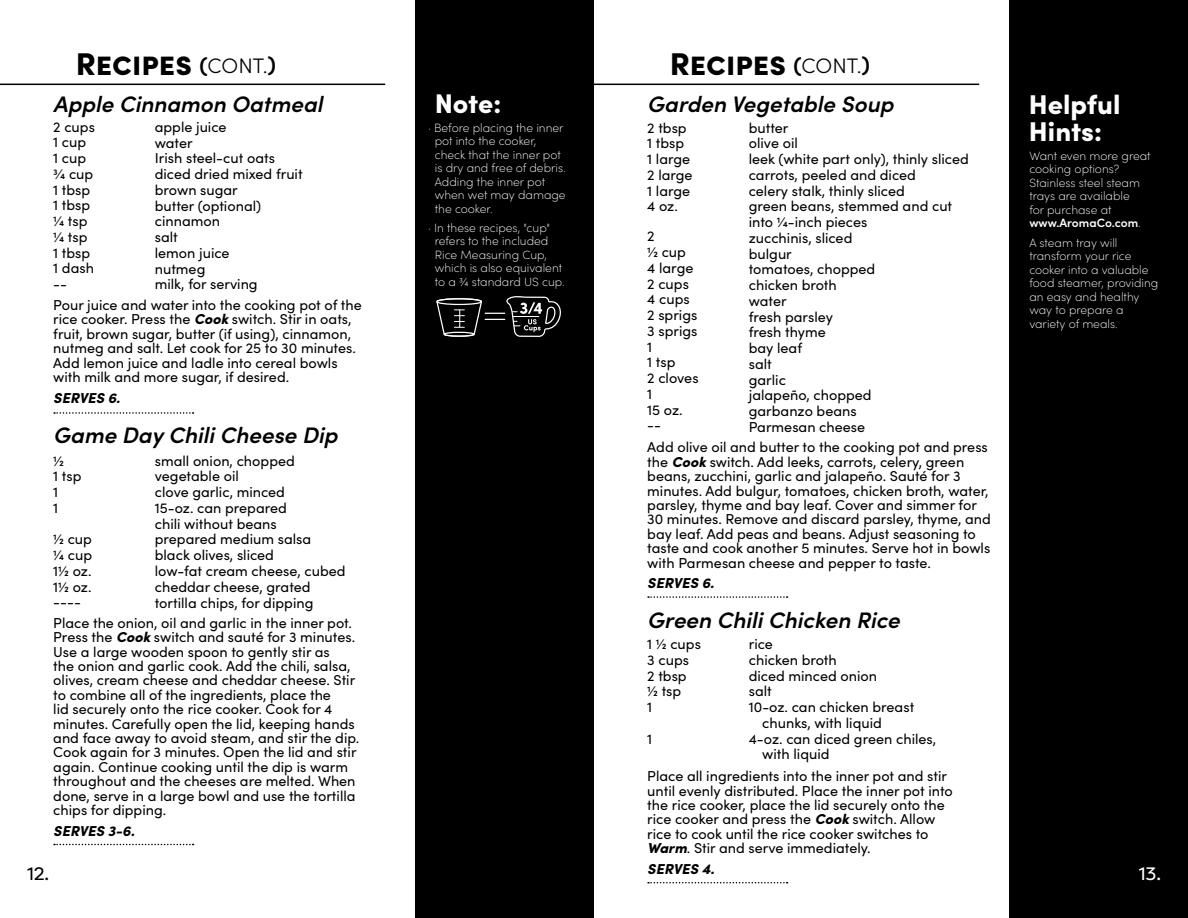
<style>
.page{position:relative;width:1188px;height:918px;background:#fff}
.page>*{position:absolute;margin:0;border:0;box-sizing:border-box;transform-origin:0 0}
.t1{font:900 31.5px "Sofia Pro";color:#000}
.t2{font:900 27.15px/27px "Sofia Pro";color:#fff}
.t3{font:900 27px "Sofia Pro";color:#fff}
.t4{font:italic 600 22.5px "Sofia Pro";color:#000}
.t5{font:18px "Filson Pro";color:#000}
.t6{font:18px "Filson Pro";color:#fff}
.t7{font:14.4px/15.8px "Sofia Pro";color:#000}
.t8{font:italic 900 14.4px "Sofia Pro";color:#000}
.t9{font:200 12px/13.5px "Sofia Pro";color:#fff}
.s1{font-size:21px}
.s2{font-weight:300;font-size:21px}
.s3{font-weight:900;font-style:italic}
.s4{font-weight:600}
</style>
<div class="page">
<div style="left:1010px;top:0;width:178px;height:918px;background:#000"></div>
<div style="left:416px;top:0;width:178px;height:918px;background:#000"></div>
<hr style="left:0;top:84px;width:385px;height:1px;background:#000">
<svg style="left:54px;top:412px;width:140px;height:2px"></svg>
<svg style="left:54px;top:844px;width:140px;height:1px"></svg>
<svg style="left:436px;top:296px;width:125px;height:41px"></svg>
<hr style="left:594px;top:84px;width:385px;height:1px;background:#000">
<svg style="left:648px;top:596px;width:140px;height:2px"></svg>
<svg style="left:648px;top:882px;width:140px;height:1px"></svg>
<h1 class="t1" style="left:76px;top:39px;width:202px">Recipes <span class="s1">(</span><span class="s2">CONT.</span><span class="s1">)</span></h1>
<h3 class="t4" style="left:53px;top:87px;width:271px">Apple Cinnamon Oatmeal</h3>
<p class="t7" style="left:53px;top:118px;width:43px">2 cups<br>1 cup<br>1 cup<br>3/4 cup<br>1 tbsp<br>1 tbsp<br>1/4 tsp<br>1/4 tsp<br>1 tbsp<br>1 dash --</p>
<p class="t7" style="left:155px;top:118px;width:149px">apple juice<br>water<br>Irish steel-cut oats diced dried mixed fruit brown sugar<br>butter (optional) cinnamon<br>salt<br>lemon juice<br>nutmeg<br>milk, for serving</p>
<p class="t7" style="left:53px;top:297px;width:310px;line-height:14.4px">Pour juice and water into the cooking pot of the rice cooker. Press the <span class="s3">Cook</span> switch. Stir in oats, fruit, brown sugar, butter (if using), cinnamon, nutmeg and salt. Let cook for 25 to 30 minutes.<br>Add lemon juice and ladle into cereal bowls with milk and more sugar, if desired.</p>
<p class="t8" style="left:53px;top:386px;width:68px">SERVES 6.</p>
<h3 class="t4" style="left:53px;top:418px;width:286px">Game Day Chili Cheese Dip</h3>
<p class="t7" style="left:53px;top:452px;width:30px">½<br>1 tsp<br>1<br>1</p>
<p class="t7" style="left:53px;top:531px;width:40px;text-align:justify">½ cup ¼ cup 1½ oz.<br>1½ oz. ----</p>
<p class="t7" style="left:155px;top:452px;width:192px">small onion, chopped vegetable oil<br>clove garlic, minced<br>15-oz. can prepared<br>chili without beans<br>prepared medium salsa black olives, sliced<br>low-fat cream cheese, cubed cheddar cheese, grated tortilla chips, for dipping</p>
<p class="t7" style="left:53px;top:615px;width:308px;line-height:14.4px">Place the onion, oil and garlic in the inner pot.<br>Press the <span class="s3">Cook</span> switch and sauté for 3 minutes.<br>Use a large wooden spoon to gently stir as<br>the onion and garlic cook. Add the chili, salsa, olives, cream cheese and cheddar cheese. Stir to combine all of the ingredients, place the<br>lid securely onto the rice cooker. Cook for 4 minutes. Carefully open the lid, keeping hands and face away to avoid steam, and stir the dip.<br>Cook again for 3 minutes. Open the lid and stir again. Continue cooking until the dip is warm throughout and the cheeses are melted. When done, serve in a large bowl and use the tortilla chips for dipping.</p>
<p class="t8" style="left:53px;top:819px;width:83px">SERVES 3-6.</p>
<p class="t5" style="left:27px;top:862px;width:24px">12.</p>
<h3 class="t3" style="left:435px;top:82px;width:68px">Note:</h3>
<p class="t9" style="left:435px;top:120px;width:133px;text-indent:-7px">· Before placing the inner pot into the cooker, check that the inner pot is dry and free of debris.<br>Adding the inner pot when wet may damage the cooker.</p>
<p class="t9" style="left:435px;top:220px;width:131px;text-indent:-7px">· In these recipes, "cup" refers to the included<br>Rice Measuring Cup, which is also equivalent to a 3/4 standard US cup.</p>
<h1 class="t1" style="left:670px;top:39px;width:202px">Recipes <span class="s1">(</span><span class="s2">CONT.</span><span class="s1">)</span></h1>
<h3 class="t4" style="left:647px;top:88px;width:248px">Garden Vegetable Soup</h3>
<p class="t7" style="left:647px;top:119px;width:47px">2 tbsp<br>1 tbsp<br>1 large<br>2 large<br>1 large<br>4 oz.</p>
<p class="t7" style="left:647px;top:228px;width:53px">2<br>1/2 cup<br>4 large<br>2 cups<br>4 cups<br>2 sprigs<br>3 sprigs<br>1<br>1 tsp<br>2 cloves<br>1<br>15 oz. --</p>
<p class="t7" style="left:749px;top:119px;width:222px">butter<br>olive oil<br>leek (white part only), thinly sliced carrots, peeled and diced<br>celery stalk, thinly sliced<br>green beans, stemmed and cut into 1/4-inch pieces<br>zucchinis, sliced<br>bulgur<br>tomatoes, chopped<br>chicken broth<br>water<br>fresh parsley<br>fresh thyme<br>bay leaf<br>salt<br>garlic<br>jalapeño, chopped<br>garbanzo beans<br>Parmesan cheese</p>
<p class="t7" style="left:647px;top:439px;width:345px;line-height:14.4px">Add olive oil and butter to the cooking pot and press the <span class="s3">Cook</span> switch. Add leeks, carrots, celery, green beans, zucchini, garlic and jalapeño. Sauté for 3 minutes. Add bulgur, tomatoes, chicken broth, water, parsley, thyme and bay leaf. Cover and simmer for 30 minutes. Remove and discard parsley, thyme, and bay leaf. Add peas and beans. Adjust seasoning to taste and cook another 5 minutes. Serve hot in bowls with Parmesan cheese and pepper to taste.</p>
<p class="t8" style="left:647px;top:572px;width:68px">SERVES 6.</p>
<h3 class="t4" style="left:647px;top:603px;width:254px">Green Chili Chicken Rice</h3>
<p class="t7" style="left:647px;top:635px;width:55px">1 ½ cups<br>3 cups<br>2 tbsp ½ tsp<br>1</p>
<p class="t7" style="left:647px;top:730px;width:7px">1</p>
<p class="t7" style="left:749px;top:635px;width:26px">rice</p>
<p class="t7" style="left:749px;top:651px;width:90px">chicken broth</p>
<p class="t7" style="left:749px;top:667px;width:130px">diced minced onion</p>
<p class="t7" style="left:749px;top:683px;width:25px">salt</p>
<p class="t7" style="left:749px;top:698px;width:167px">10-oz. can chicken breast</p>
<p class="t7" style="left:762px;top:714px;width:121px">chunks, with liquid</p>
<p class="t7" style="left:749px;top:730px;width:189px">4-oz. can diced green chiles,</p>
<p class="t7" style="left:762px;top:746px;width:69px">with liquid</p>
<p class="t7" style="left:647px;top:768px;width:307px;line-height:14.4px">Place all ingredients into the inner pot and stir until evenly distributed. Place the inner pot into the rice cooker, place the lid securely onto the rice cooker and press the <span class="s3">Cook</span> switch. Allow rice to cook until the rice cooker switches to <span class="s3">Warm</span>. Stir and serve immediately.</p>
<p class="t8" style="left:647px;top:858px;width:69px">SERVES 4.</p>
<h2 class="t2" style="left:1029px;top:88px;width:93px">Helpful<br>Hints:</h2>
<p class="t9" style="left:1029px;top:148px;width:123px">Want even more great cooking options?<br>Stainless steel steam trays are available<br>for purchase at <span class="s4">www.AromaCo.com</span>.</p>
<p class="t9" style="left:1029px;top:235px;width:131px">A steam tray will transform your rice cooker into a valuable food steamer, providing an easy and healthy way to prepare a variety of meals.</p>
<p class="t6" style="left:1139px;top:862px;width:24px">13.</p>
</div>
